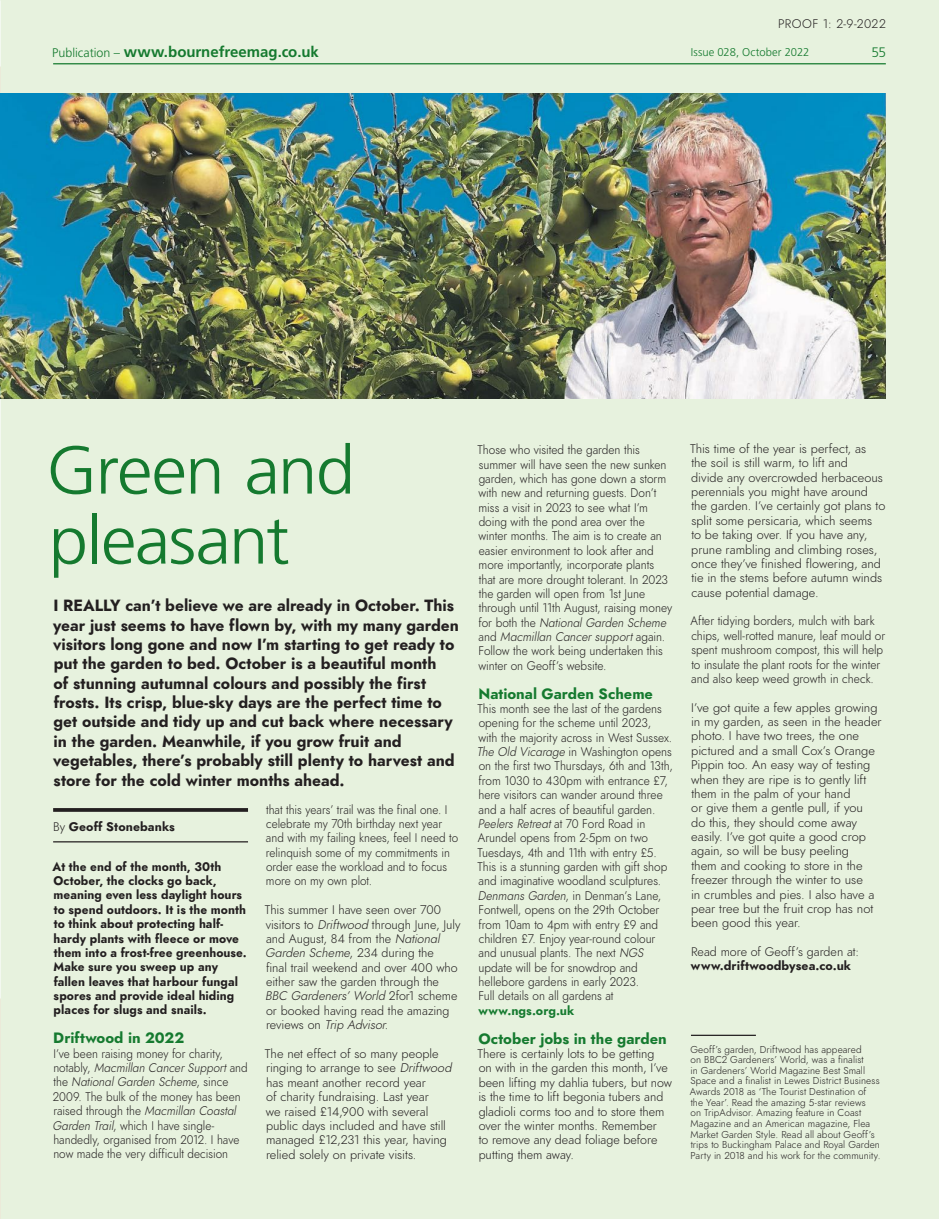
<style>
.page{position:relative;width:939px;height:1219px;background:#e7f2de}
.page>*{position:absolute;margin:0;border:0;box-sizing:border-box;transform-origin:0 0}
.t1{font:300 67.5px/70px "Frutiger LT Std";letter-spacing:-.025em;color:#157a2f;scale:1.05 1}
.t2{font:italic 700 16.25px/19.4px "Renner";color:#231f20}
.t3{font:italic 700 15px "Renner";color:#157a2f}
.t4{font:700 15px "Frutiger LT Std";letter-spacing:-.005em;color:#157a2f}
.t5{font:300 13.75px "Frutiger LT Std";color:#157a2f}
.t6{font:italic 300 12.5px/14.4px "Renner";color:#231f20}
.t7{font:italic 300 12.5px/14.4px "Renner";color:#231f20;scale:.95 1}
.t8{font:italic 300 12.5px/14.4px "Renner";color:#231f20;scale:.94 1}
.t9{font:italic 700 12.5px/14.4px "Renner";letter-spacing:.005em;color:#231f20}
.t10{font:italic 300 12.5px "Renner";letter-spacing:.03em;color:#231f20}
.t11{font:italic 700 12.5px "Renner";letter-spacing:.005em;color:#157a2f}
.t12{font:300 11.25px "Frutiger LT Std";letter-spacing:.005em;color:#157a2f}
.t13{font:italic 300 10px/10.6px "Renner";letter-spacing:.01em;color:#231f20}
.s1{font-weight:300;font-size:12.5px}
.s2{font-weight:300}
.s3{font-style:inherit}
</style>
<div class="page">
<img style="left:0;top:94px;width:886px;height:305px">
<svg style="left:53px;top:808px;width:195px;height:4px"></svg>
<hr style="left:53px;top:841px;width:195px;height:1px;background:#231f20">
<hr style="left:691px;top:1035px;width:65px;height:1px;background:#231f20">
<hr style="left:53px;top:63px;width:833px;height:1px;background:#157a2f">
<p class="t10" style="left:778px;top:15px;width:109px">PROOF 1: 2-9-2022</p>
<p class="t4" style="left:52px;top:43px;width:268px"><span class="s1">Publication –</span> www.bournefreemag.co.uk</p>
<p class="t12" style="left:691px;top:46px;width:120px">Issue 028, October 2022</p>
<p class="t5" style="left:871px;top:44px;width:16px">55</p>
<h1 class="t1" style="left:46px;top:436px;width:296px">Green and pleasant</h1>
<p class="t2" style="left:53px;top:596px;width:408px">I REALLY can’t believe we are already in October. This year just seems to have flown by, with my many garden visitors long gone and now I’m starting to get ready to put the garden to bed. October is a beautiful month<br>of stunning autumnal colours and possibly the first frosts. Its crisp, blue-sky days are the perfect time to get outside and tidy up and cut back where necessary in the garden. Meanwhile, if you grow fruit and vegetables, there’s probably still plenty to harvest and store for the cold winter months ahead.</p>
<p class="t9" style="left:53px;top:819px;width:123px"><span class="s2">By</span> Geoff Stonebanks</p>
<p class="t9" style="left:52px;top:859px;width:196px">At the end of the month, 30th<br>October, the clocks go back, meaning even less daylight hours to spend outdoors. It is the month to think about protecting half&shy;hardy plants with fleece or move them into a frost-free greenhouse.<br>Make sure you sweep up any fallen leaves that harbour fungal spores and provide ideal hiding places for slugs and snails.</p>
<p class="t3" style="left:53px;top:1027px;width:133px">Driftwood in 2022</p>
<p class="t8" style="left:52px;top:1046px;width:209px">I’ve been raising money for charity, notably, <span class="s3">Macmillan Cancer Support</span> and the <span class="s3">National Garden Scheme</span>, since 2009. The bulk of the money has been raised through the <span class="s3">Macmillan Coastal Garden Trail</span>, which I have single&shy;handedly, organised from 2012. I have now made the very difficult decision</p>
<p class="t8" style="left:266px;top:802px;width:206px">that this years’ trail was the final one. I celebrate my 70th birthday next year and with my failing knees, feel I need to relinquish some of my commitments in order ease the workload and to focus more on my own plot.</p>
<p class="t6" style="left:265px;top:903px;width:197px">This summer I have seen over 700 visitors to <span class="s3">Driftwood</span> through June, July and August, 84 from the <span class="s3">National<br>Garden Scheme</span>, 234 during the<br>final trail weekend and over 400 who either saw the garden through the<br><span class="s3">BBC Gardeners’ World</span> 2for1 scheme or booked having read the amazing reviews on <span class="s3">Trip Advisor</span>.</p>
<p class="t6" style="left:265px;top:1046px;width:188px">The net effect of so many people ringing to arrange to see <span class="s3">Driftwood </span>has meant another record year<br>of charity fundraising. Last year<br>we raised £14,900 with several public days included and have still managed £12,231 this year, having relied solely on private visits.</p>
<p class="t6" style="left:690px;top:441px;width:197px">This time of the year is perfect, as<br>the soil is still warm, to lift and<br>divide any overcrowded herbaceous perennials you might have around the garden. I’ve certainly got plans to split some persicaria, which seems<br>to be taking over. If you have any, prune rambling and climbing roses, once they’ve finished flowering, and tie in the stems before autumn winds cause potential damage.</p>
<p class="t7" style="left:690px;top:614px;width:207px">After tidying borders, mulch with bark chips, well-rotted manure, leaf mould or spent mushroom compost, this will help to insulate the plant roots for the winter and also keep weed growth in check.</p>
<p class="t6" style="left:691px;top:700px;width:192px">I’ve got quite a few apples growing in my garden, as seen in the header photo. I have two trees, the one pictured and a small Cox’s Orange<br>Pippin too. An easy way of testing when they are ripe is to gently lift them in the palm of your hand<br>or give them a gentle pull, if you<br>do this, they should come away easily. I’ve got quite a good crop again, so will be busy peeling<br>them and cooking to store in the freezer through the winter to use<br>in crumbles and pies. I also have a pear tree but the fruit crop has not been good this year.</p>
<p class="t6" style="left:691px;top:945px;width:170px">Read more of Geoff’s garden at:</p>
<p class="t9" style="left:691px;top:959px;width:162px">www.driftwoodbysea.co.uk</p>
<p class="t7" style="left:477px;top:443px;width:206px">Those who visited the garden this summer will have seen the new sunken garden, which has gone down a storm with new and returning guests. Don’t miss a visit in 2023 to see what I’m doing with the pond area over the winter months. The aim is to create an easier environment to look after and more importantly, incorporate plants that are more drought tolerant. In 2023 the garden will open from 1st June through until 11th August, raising money for both the <span class="s3">National Garden Scheme </span>and <span class="s3">Macmillan Cancer support</span> again.<br>Follow the work being undertaken this winter on Geoff’s website.</p>
<p class="t3" style="left:479px;top:683px;width:176px">National Garden Scheme</p>
<p class="t7" style="left:477px;top:701px;width:208px">This month see the last of the gardens opening for the scheme until 2023,<br>with the majority across in West Sussex.<br><span class="s3">The Old Vicarage</span> in Washington opens on the first two Thursdays, 6th and 13th, from 1030 to 430pm with entrance £7, here visitors can wander around three and a half acres of beautiful garden.<br><span class="s3">Peelers Retreat</span> at 70 Ford Road in Arundel opens from 2-5pm on two Tuesdays, 4th and 11th with entry £5.<br>This is a stunning garden with gift shop and imaginative woodland sculptures.<br><span class="s3">Denmans Garden</span>, in Denman’s Lane, Fontwell, opens on the 29th October from 10am to 4pm with entry £9 and children £7. Enjoy year-round colour and unusual plants. The next <span class="s3">NGS </span>update will be for snowdrop and hellebore gardens in early 2023.<br>Full details on all gardens at</p>
<p class="t11" style="left:478px;top:1002px;width:98px">www.ngs.org.uk</p>
<p class="t3" style="left:478px;top:1028px;width:190px">October jobs in the garden</p>
<p class="t6" style="left:477px;top:1046px;width:196px">There is certainly lots to be getting<br>on with in the garden this month, I’ve been lifting my dahlia tubers, but now is the time to lift begonia tubers and gladioli corms too and to store them over the winter months. Remember<br>to remove any dead foliage before putting them away.</p>
<p class="t13" style="left:690px;top:1044px;width:192px">Geoff’s garden, Driftwood has appeared<br>on BBC2 Gardeners’ World, was a finalist<br>in Gardeners’ World Magazine Best Small Space and a finalist in Lewes District Business Awards 2018 as ‘The Tourist Destination of the Year’. Read the amazing 5-star reviews<br>on TripAdvisor. Amazing feature in Coast Magazine and an American magazine, Flea Market Garden Style. Read all about Geoff’s trips to Buckingham Palace and Royal Garden Party in 2018 and his work for the community.</p>
</div>
